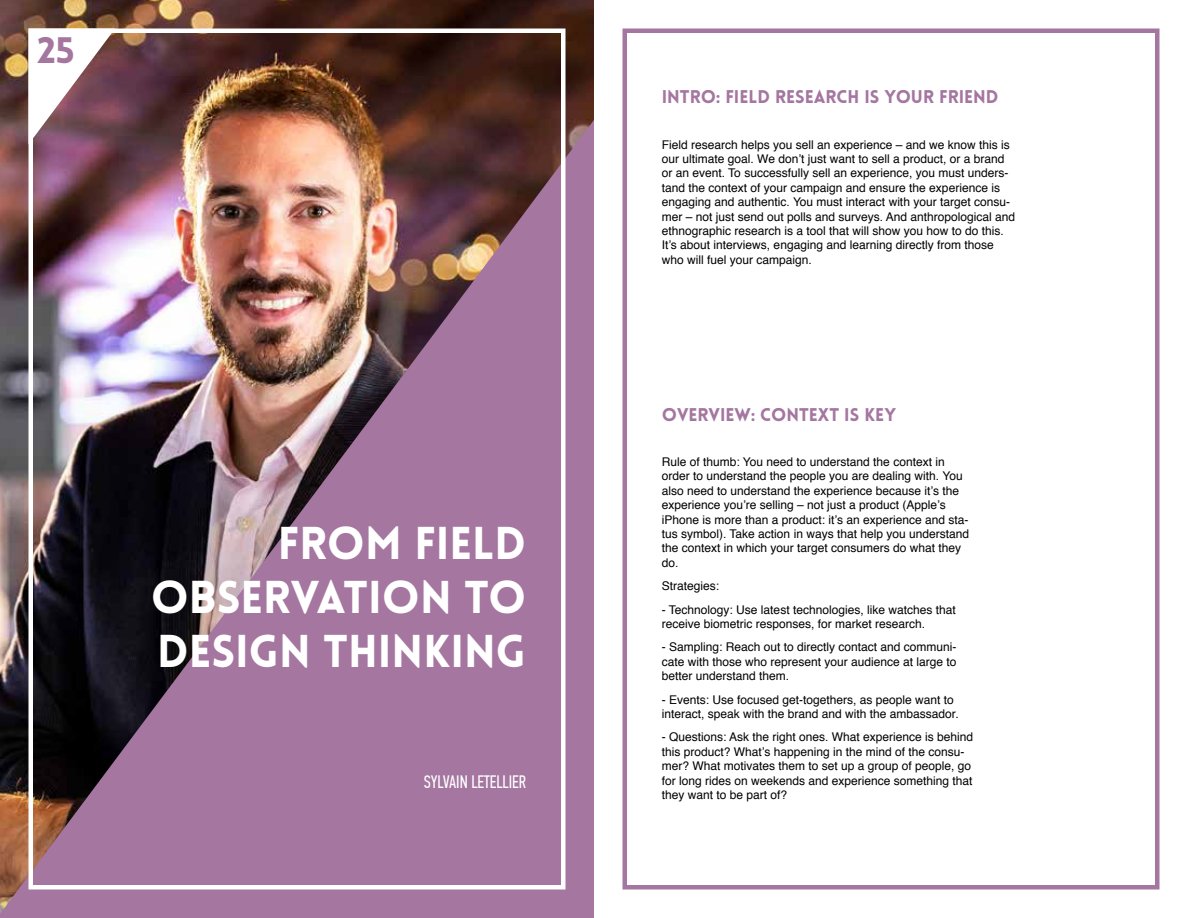
<style>
.page{position:relative;width:1188px;height:918px;background:#fff}
.page>*{position:absolute;margin:0;border:0;box-sizing:border-box;transform-origin:0 0}
.t1{font:900 45px/54px "Lovelo";color:#fff}
.t2{font:900 36px "Lovelo";color:#a476a0}
.t3{font:900 18px "Lovelo";color:#a476a0}
.t4{font:18px "PF Din Text Comp Pro";color:#fff}
.t5{font:12px/14.4px "Helvetica";color:#000}
</style>
<div class="page">
<img style="left:0;top:0;width:594px;height:90px">
<img style="left:0;top:90px;width:594px;height:828px">
<div style="left:28px;top:28px;width:538px;height:862px;border:4px solid #fff"></div>
<div style="left:622px;top:28px;width:538px;height:862px;border:4px solid #a476a0"></div>
<svg style="left:28px;top:28px;width:87px;height:116px"></svg>
<h2 class="t2" style="left:37px;top:28px;width:39px">25</h2>
<h1 class="t1" style="left:151px;top:517px;width:377px;text-indent:127px">FROM FIELD<br>OBSERVATION TO<br>DESIGN THIN KING</h1>
<h3 class="t4" style="left:424px;top:771px;width:104px">SYLVAIN LETELLIER</h3>
<h3 class="t3" style="left:662px;top:86px;width:89px">INTRO: FIELD</h3>
<h3 class="t3" style="left:775px;top:86px;width:41px">RESEARC</h3>
<h3 class="t3" style="left:847px;top:86px;width:130px">H IS YOUR FRIEND</h3>
<p class="t5" style="left:662px;top:137px;width:355px">Field research helps you sell an experience – and we know this is our ultimate goal. We don’t just want to sell a product, or a brand or an event. To successfully sell an experience, you must unders&shy;tand the context of your campaign and ensure the experience is engaging and authentic. You must interact with your target consu&shy;mer – not just send out polls and surveys. And anthropological and ethnographic research is a tool that will show you how to do this.<br>It’s about interviews, engaging and learning directly from those who will fuel your campaign.</p>
<h3 class="t3" style="left:662px;top:403px;width:236px">OVERVIEW: CON TEXT IS KEY</h3>
<p class="t5" style="left:662px;top:455px;width:309px">Rule of thumb: You need to understand the context in order to understand the people you are dealing with. You also need to understand the experience because it’s the experience you’re selling – not just a product (Apple’s iPhone is more than a product: it’s an experience and sta&shy;tus symbol). Take action in ways that help you understand the context in which your target consumers do what they do.</p>
<p class="t5" style="left:662px;top:579px;width:59px">Strategies:</p>
<p class="t5" style="left:662px;top:602px;width:295px">- Technology: Use latest technologies, like watches that receive biometric responses, for market research.</p>
<p class="t5" style="left:662px;top:640px;width:296px;text-align:justify">- Sampling: Reach out to directly contact and communi&shy;cate with those who represent your audience at large to better understand them.</p>
<p class="t5" style="left:662px;top:692px;width:298px">- Events: Use focused get-togethers, as people want to interact, speak with the brand and with the ambassador.</p>
<p class="t5" style="left:662px;top:730px;width:313px">- Questions: Ask the right ones. What experience is behind this product? What’s happening in the mind of the consu&shy;mer? What motivates them to set up a group of people, go for long rides on weekends and experience something that they want to be part of?</p>
</div>
